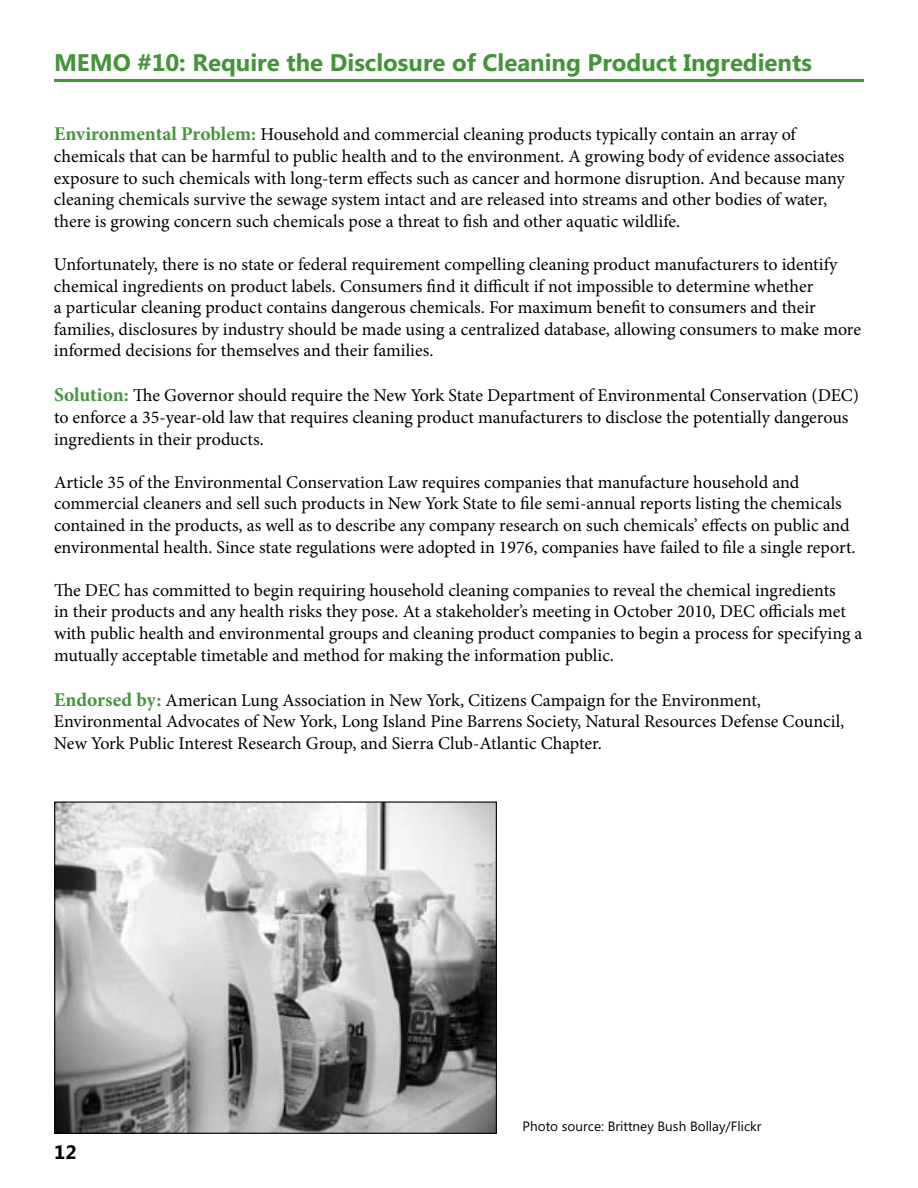
<style>
.page{position:relative;width:918px;height:1188px;background:#fff}
.page>*{position:absolute;margin:0;border:0;box-sizing:border-box;transform-origin:0 0}
.t1{font:700 24px "Microsoft Phags Pa";color:#439539}
.t2{font:700 19.5px "Microsoft Phags Pa";color:#000}
.t3{font:18px/21.6px "Minion Pro";color:#000}
.t4{font:13.5px "Microsoft Phags Pa";color:#000}
.s1{font-weight:700;font-size:19.5px;color:#439539}
</style>
<div class="page">
<hr style="left:54px;top:79px;width:810px;height:3px;background:#439539">
<img style="left:56px;top:803px;width:439px;height:329px">
<div style="left:54px;top:801px;width:443px;height:333px;border:1px solid #000"></div>
<h1 class="t1" style="left:54px;top:46px;width:760px">MEMO #10: Require the Disclosure of Cleaning Product Ingredients</h1>
<p class="t3" style="left:54px;top:124px;width:792px"><span class="s1">Environmental Problem:</span> Household and commercial cleaning products typically contain an array of chemicals that can be harmful to public health and to the environment. A growing body of evidence associates exposure to such chemicals with long-term effects such as cancer and hormone disruption. And because many cleaning chemicals survive the sewage system intact and are released into streams and other bodies of water, there is growing concern such chemicals pose a threat to fish and other aquatic wildlife.</p>
<p class="t3" style="left:54px;top:254px;width:809px">Unfortunately, there is no state or federal requirement compelling cleaning product manufacturers to identify chemical ingredients on product labels. Consumers find it difficult if not impossible to determine whether<br>a particular cleaning product contains dangerous chemicals. For maximum benefit to consumers and their families, disclosures by industry should be made using a centralized database, allowing consumers to make more informed decisions for themselves and their families.</p>
<p class="t3" style="left:54px;top:385px;width:807px"><span class="s1">Solution:</span> The Governor should require the New York State Department of Environmental Conservation (DEC) to enforce a 35-year-old law that requires cleaning product manufacturers to disclose the potentially dangerous ingredients in their products.</p>
<p class="t3" style="left:54px;top:471px;width:803px">Article 35 of the Environmental Conservation Law requires companies that manufacture household and commercial cleaners and sell such products in New York State to file semi-annual reports listing the chemicals contained in the products, as well as to describe any company research on such chemicals’ effects on public and environmental health. Since state regulations were adopted in 1976, companies have failed to file a single report.</p>
<p class="t3" style="left:54px;top:579px;width:810px">The DEC has committed to begin requiring household cleaning companies to reveal the chemical ingredients<br>in their products and any health risks they pose. At a stakeholder’s meeting in October 2010, DEC officials met with public health and environmental groups and cleaning product companies to begin a process for specifying a mutually acceptable timetable and method for making the information public.</p>
<p class="t3" style="left:54px;top:689px;width:792px"><span class="s1">Endorsed by:</span> American Lung Association in New York, Citizens Campaign for the Environment,<br>Environmental Advocates of New York, Long Island Pine Barrens Society, Natural Resources Defense Council,<br>New York Public Interest Research Group, and Sierra Club-Atlantic Chapter.</p>
<p class="t2" style="left:54px;top:1138px;width:24px">12</p>
<p class="t4" style="left:523px;top:1117px;width:241px">Photo source: Brittney Bush Bollay/Flickr</p>
</div>
